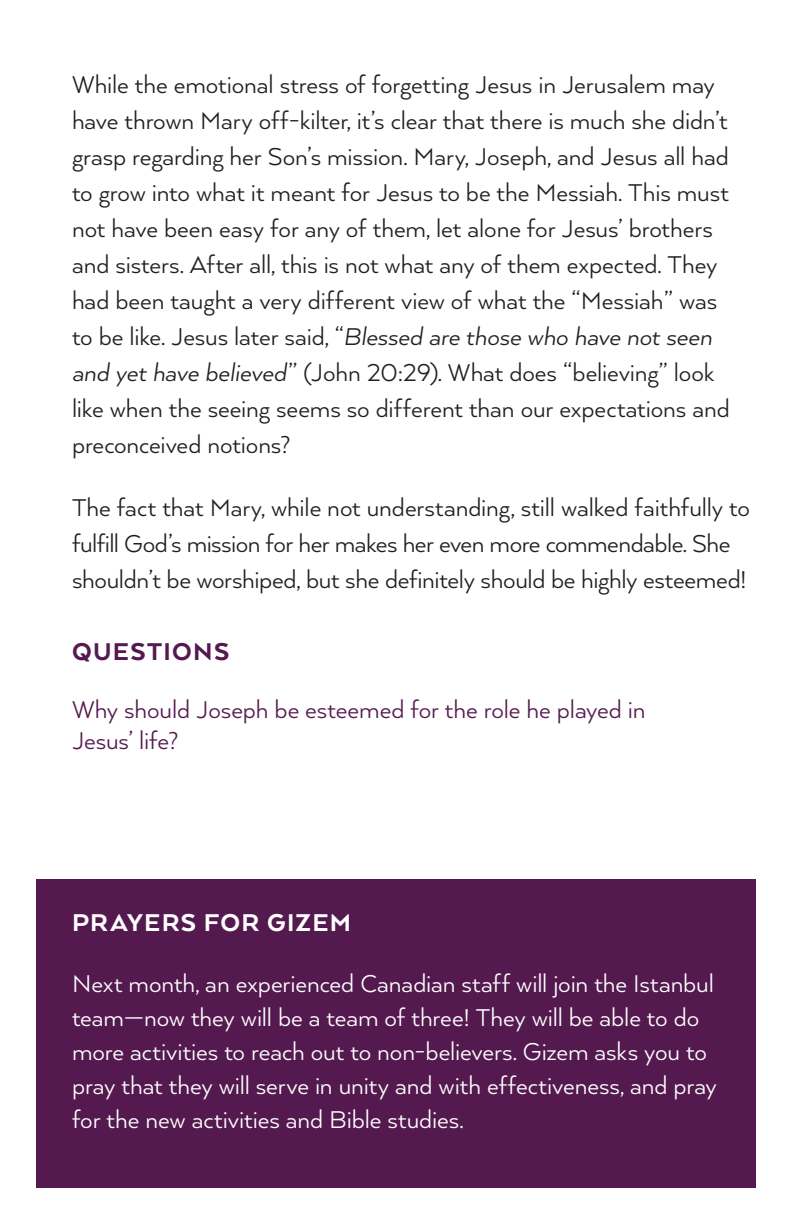
<style>
.page{position:relative;width:792px;height:1224px;background:#fff}
.page>*{position:absolute;margin:0;border:0;box-sizing:border-box;transform-origin:0 0}
.Body{font:28px/36px "Arquitecta";letter-spacing:-.005em;color:#231f20}
.Body-2{font:28px/34px "Arquitecta";letter-spacing:-.005em;color:#fff}
.Body-3{font:28px/31px "Arquitecta";letter-spacing:-.005em;color:#541a4f}
.Body-4{font:800 28px "Arquitecta";letter-spacing:.045em;color:#fff}
.Body-5{font:800 28px "Arquitecta";letter-spacing:.05em;color:#541a4f}
.s1{font-style:italic}
</style>
<div class="page">
<div style="left:36px;top:880px;width:720px;height:308px;background:#541a4f"></div>
<p class="Body" style="left:72px;top:66px;width:659px">While the emotional stress of forgetting Jesus in Jerusalem may have thrown Mary off-kilter, it’s clear that there is much she didn’t grasp regarding her Son’s mission. Mary, Joseph, and Jesus all had to grow into what it meant for Jesus to be the Messiah. This must not have been easy for any of them, let alone for Jesus’ brothers and sisters. After all, this is not what any of them expected. They had been taught a very different view of what the “Messiah” was to be like. Jesus later said, “<span class="s1">Blessed are those who have not seen and yet have believed</span>” (John 20:29). What does “believing” look like when the seeing seems so different than our expectations and preconceived notions?</p>
<p class="Body" style="left:72px;top:489px;width:679px">The fact that Mary, while not understanding, still walked faithfully to fulfill God’s mission for her makes her even more commendable. She shouldn’t be worshiped, but she definitely should be highly esteemed!</p>
<p class="Body-5" style="left:72px;top:634px;width:159px">QUESTIONS</p>
<p class="Body-3" style="left:72px;top:693px;width:575px">Why should Joseph be esteemed for the role he played in<br>Jesus’ life?</p>
<p class="Body-4" style="left:72px;top:906px;width:281px">PRAYERS FOR GIZEM</p>
<p class="Body-2" style="left:72px;top:966px;width:646px">Next month, an experienced Canadian staff will join the Istanbul team—now they will be a team of three! They will be able to do more activities to reach out to non-believers. Gizem asks you to pray that they will serve in unity and with effectiveness, and pray for the new activities and Bible studies.</p>
</div>
